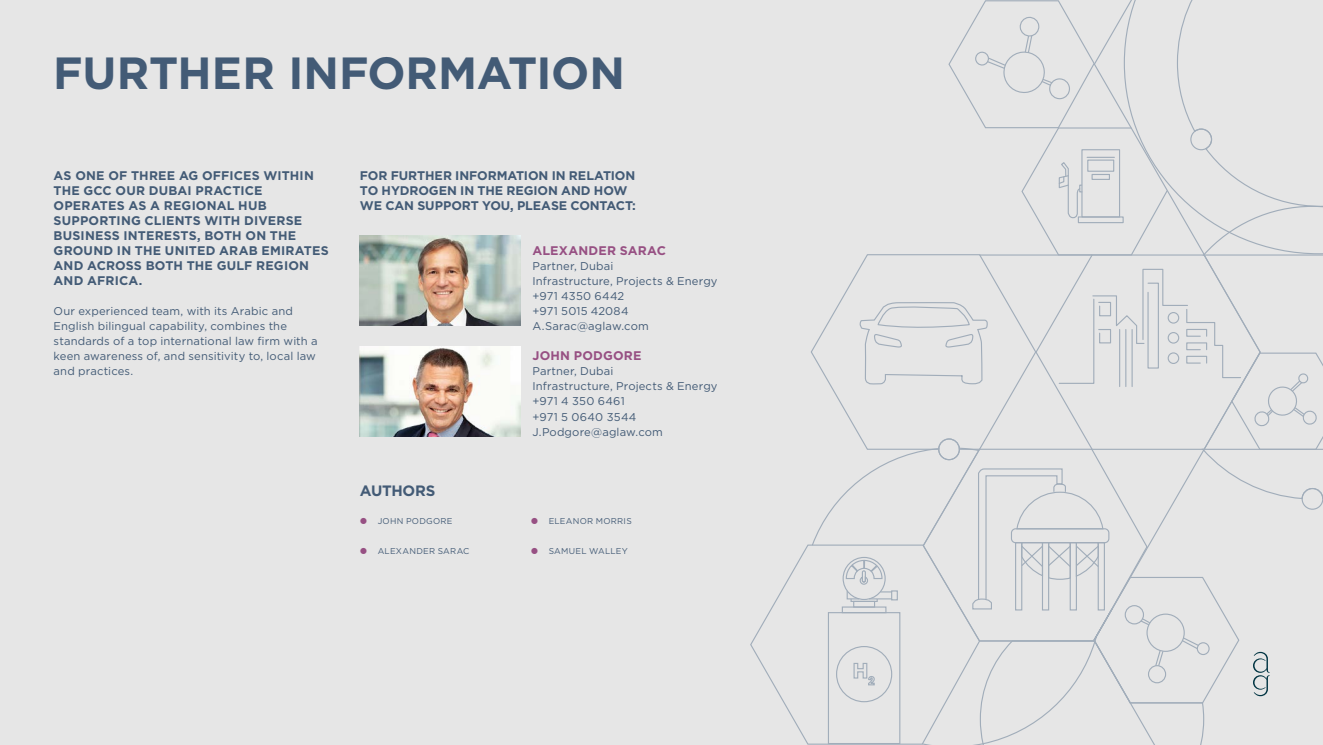
<style>
.page{position:relative;width:1323px;height:745px;background:#fff}
.page>*{position:absolute;margin:0;border:0;box-sizing:border-box;transform-origin:0 0}
.t1{font:700 45px "Gotham";letter-spacing:-.005em;color:#435b76}
.t2{font:700 15px "Gotham";letter-spacing:-.02em;color:#435b76}
.t3{font:700 12.5px/15px "Gotham";letter-spacing:.005em;color:#435b76}
.t4{font:700 12.5px "Gotham";letter-spacing:.015em;color:#975083}
.t5{font:11.25px/15px "Gotham";letter-spacing:.01em;color:#435b76}
.t6{font:8.5px "Gotham";letter-spacing:.03em;color:#435b76}
</style>
<div class="page">
<div style="left:0;top:0;width:842px;height:744px;background:#e6e6e6"></div>
<div style="left:842px;top:0;width:481px;height:744px;background:#e6e6e6"></div>
<img style="left:360px;top:236px;width:160px;height:89px">
<img style="left:360px;top:346px;width:160px;height:90px">
<svg style="left:361px;top:518px;width:6px;height:6px"></svg>
<svg style="left:361px;top:548px;width:6px;height:6px"></svg>
<svg style="left:532px;top:518px;width:6px;height:6px"></svg>
<svg style="left:532px;top:548px;width:6px;height:6px"></svg>
<h1 class="t1" style="left:53px;top:43px;width:573px">FURTHER INFORMATION</h1>
<p class="t3" style="left:54px;top:168px;width:277px">AS ONE OF THREE AG OFFICES WITHIN<br>THE GCC OUR DUBAI PRACTICE<br>OPERATES AS A REGIONAL HUB<br>SUPPORTING CLIENTS WITH DIVERSE<br>BUSINESS INTERESTS, BOTH ON THE<br>GROUND IN THE UNITED ARAB EMIRATES<br>AND ACROSS BOTH THE GULF REGION<br>AND AFRICA.</p>
<p class="t5" style="left:54px;top:303px;width:266px">Our experienced team, with its Arabic and English bilingual capability, combines the standards of a top international law firm with a keen awareness of, and sensitivity to, local law and practices.</p>
<p class="t3" style="left:360px;top:168px;width:277px">FOR FURTHER INFORMATION IN RELATION<br>TO HYDROGEN IN THE REGION AND HOW<br>WE CAN SUPPORT YOU, PLEASE CONTACT:</p>
<p class="t4" style="left:532px;top:242px;width:135px">ALEXANDER SARAC</p>
<p class="t5" style="left:532px;top:258px;width:187px">Partner, Dubai<br>Infrastructure, Projects &amp; Energy +971 4350 6442<br>+971 5015 42084<br>A.Sarac@aglaw.com</p>
<p class="t4" style="left:532px;top:347px;width:111px">JOHN PODGORE</p>
<p class="t5" style="left:532px;top:363px;width:187px">Partner, Dubai<br>Infrastructure, Projects &amp; Energy +971 4 350 6461<br>+971 5 0640 3544<br>J.Podgore@aglaw.com</p>
<h2 class="t2" style="left:360px;top:480px;width:77px">AUTHORS</h2>
<p class="t6" style="left:378px;top:515px;width:76px">JOHN PODGORE</p>
<p class="t6" style="left:378px;top:545px;width:93px">ALEXANDER SARAC</p>
<p class="t6" style="left:549px;top:515px;width:85px">ELEANOR MORRIS</p>
<p class="t6" style="left:549px;top:545px;width:81px">SAMUEL WALLEY</p>
</div>
